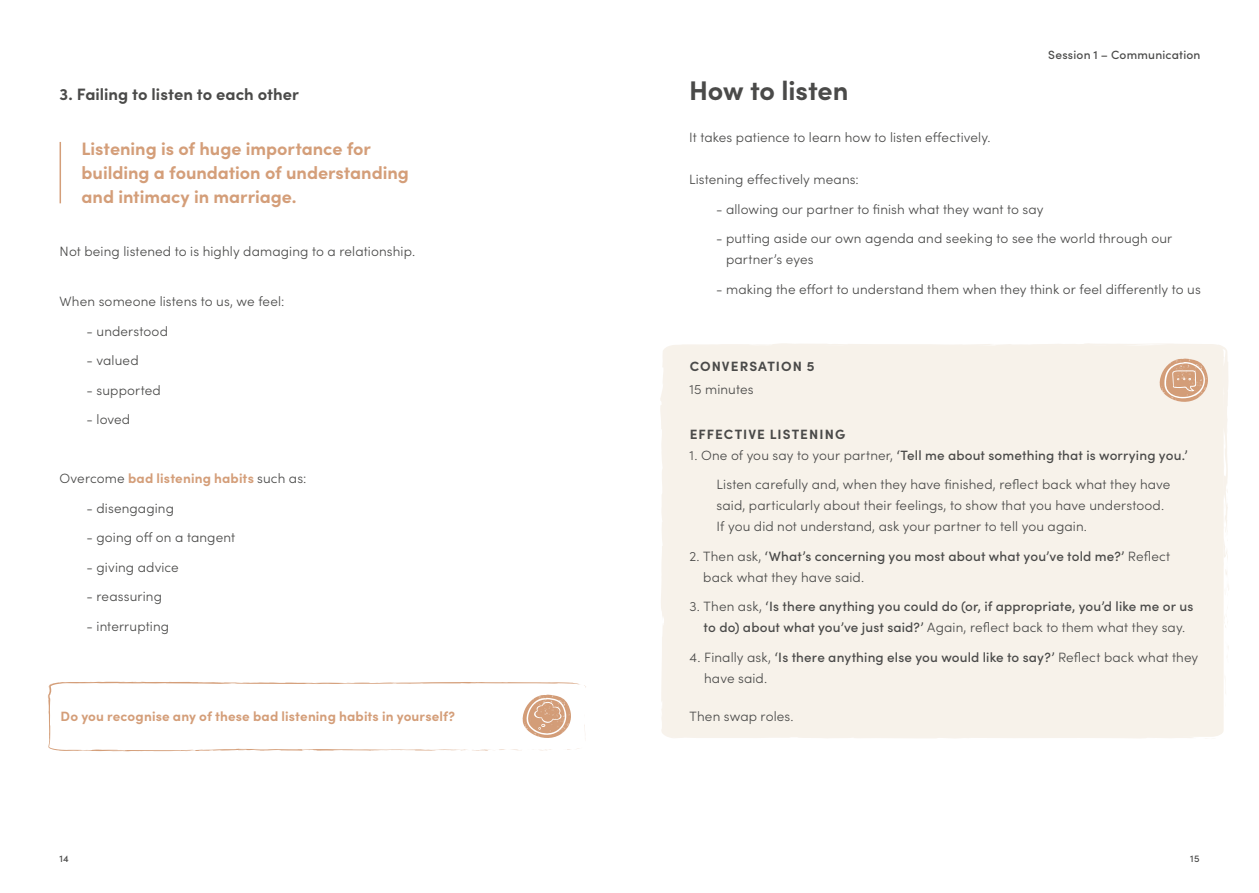
<style>
.page{position:relative;width:1259px;height:893px;background:#fff}
.page>*{position:absolute;margin:0;border:0;box-sizing:border-box;transform-origin:0 0}
.t1{font:700 27px "Sofia Pro";letter-spacing:-.005em;color:#4a4a49}
.t2{font:700 18px/24px "Sofia Pro";color:#d49e79}
.t3{font:700 16.5px "Sofia Pro";color:#4a4a49}
.t4{font:300 13.5px/21px "Sofia Pro";letter-spacing:.01em;color:#4a4a49}
.t5{font:500 13.5px/21px "Sofia Pro";letter-spacing:.01em;color:#4a4a49}
.t6{font:700 13.5px "Sofia Pro";letter-spacing:.01em;color:#d49e79}
.t7{font:700 13.5px "Sofia Pro";letter-spacing:.075em;color:#4a4a49}
.t8{font:500 12px "Sofia Pro";letter-spacing:.015em;color:#4a4a49}
.t9{font:500 9.75px "Sofia Pro";color:#4a4a49}
.s1{font-weight:300;color:#4a4a49}
.s2{font-weight:500}
.s3{font-weight:300}
</style>
<div class="page">
<svg style="left:48px;top:682px;width:538px;height:70px"></svg>
<hr style="left:60px;top:142px;width:1px;height:61px;background:#d49e79">
<div style="left:660px;top:343px;width:569px;height:396px;background:#f7f2ea"></div>
<svg style="left:745px;top:345px;width:20px;height:3px"></svg>
<svg style="left:1223px;top:483px;width:6px;height:147px"></svg>
<svg style="left:1221px;top:418px;width:7px;height:33px"></svg>
<svg style="left:1220px;top:357px;width:4px;height:9px"></svg>
<svg style="left:1085px;top:343px;width:22px;height:5px"></svg>
<svg style="left:1203px;top:738px;width:13px;height:1px"></svg>
<svg style="left:1158px;top:358px;width:51px;height:45px;background:#e2c0a8"></svg>
<p class="t3" style="left:60px;top:82px;width:241px">3. Failing to listen to each other</p>
<h2 class="t2" style="left:82px;top:135px;width:329px">Listening is of huge importance for building a foundation of understanding and intimacy in marriage.</h2>
<p class="t4" style="left:60px;top:240px;width:357px">Not being listened to is highly damaging to a relationship.</p>
<p class="t4" style="left:60px;top:290px;width:226px">When someone listens to us, we feel:</p>
<p class="t4" style="left:87px;top:320px;width:83px">- understood</p>
<p class="t4" style="left:87px;top:349px;width:54px">- valued</p>
<p class="t4" style="left:87px;top:379px;width:76px">- supported</p>
<p class="t4" style="left:87px;top:408px;width:45px">- loved</p>
<p class="t6" style="left:60px;top:468px;width:248px"><span class="s1">Overcome</span> bad listening habits <span class="s1">such as:</span></p>
<p class="t4" style="left:87px;top:497px;width:89px">- disengaging</p>
<p class="t4" style="left:87px;top:526px;width:150px">- going off on a tangent</p>
<p class="t4" style="left:87px;top:556px;width:94px">- giving advice</p>
<p class="t4" style="left:87px;top:585px;width:77px">- reassuring</p>
<p class="t4" style="left:87px;top:615px;width:84px">- interrupting</p>
<p class="t6" style="left:61px;top:706px;width:396px">Do you recognise any of these bad listening habits in yourself?</p>
<p class="t8" style="left:1048px;top:46px;width:154px">Session 1 – Communication</p>
<h1 class="t1" style="left:689px;top:70px;width:161px">How to listen</h1>
<p class="t4" style="left:689px;top:126px;width:303px">It takes patience to learn how to listen effectively.</p>
<p class="t4" style="left:689px;top:168px;width:171px">Listening effectively means:</p>
<p class="t4" style="left:716px;top:198px;width:329px">- allowing our partner to finish what they want to say</p>
<p class="t4" style="left:726px;top:227px;width:448px;text-indent:-10px">- putting aside our own agenda and seeking to see the world through our partner’s eyes</p>
<p class="t4" style="left:716px;top:278px;width:486px">- making the effort to understand them when they think or feel differently to us</p>
<p class="t7" style="left:689px;top:356px;width:126px">CONVERSATION 5</p>
<p class="t4" style="left:689px;top:378px;width:66px">15 minutes</p>
<p class="t7" style="left:689px;top:424px;width:157px">EFFECTIVE LISTENING</p>
<p class="t4" style="left:716px;top:440px;width:473px;line-height:29.5px;text-indent:-27px">1. One of you say to your partner, <span class="s2">‘Tell me about something that is worrying you.’<br></span>Listen carefully and, when they have finished, reflect back what they have</p>
<p class="t4" style="left:716px;top:494px;width:449px">said, particularly about their feelings, to show that you have understood.<br>If you did not understand, ask your partner to tell you again.</p>
<p class="t5" style="left:703px;top:545px;width:468px;text-indent:-14px"><span class="s3">2. Then ask,</span> ‘What’s concerning you most about what you’ve told me?’ <span class="s3">Reflect back what they have said.</span></p>
<p class="t5" style="left:689px;top:595px;width:505px;text-align:center"><span class="s3">3. Then ask,</span> ‘Is there anything you could do (or, if appropriate, you’d like me or us to do) about what you’ve just said?’ <span class="s3">Again, reflect back to them what they say.</span></p>
<p class="t4" style="left:704px;top:646px;width:496px;text-indent:-15px">4. Finally ask, <span class="s2">‘Is there anything else you would like to say?’</span> Reflect back what they have said.</p>
<p class="t4" style="left:689px;top:705px;width:106px">Then swap roles.</p>
<p class="t9" style="left:60px;top:851px;width:11px">14</p>
<p class="t9" style="left:1190px;top:851px;width:11px">15</p>
</div>
